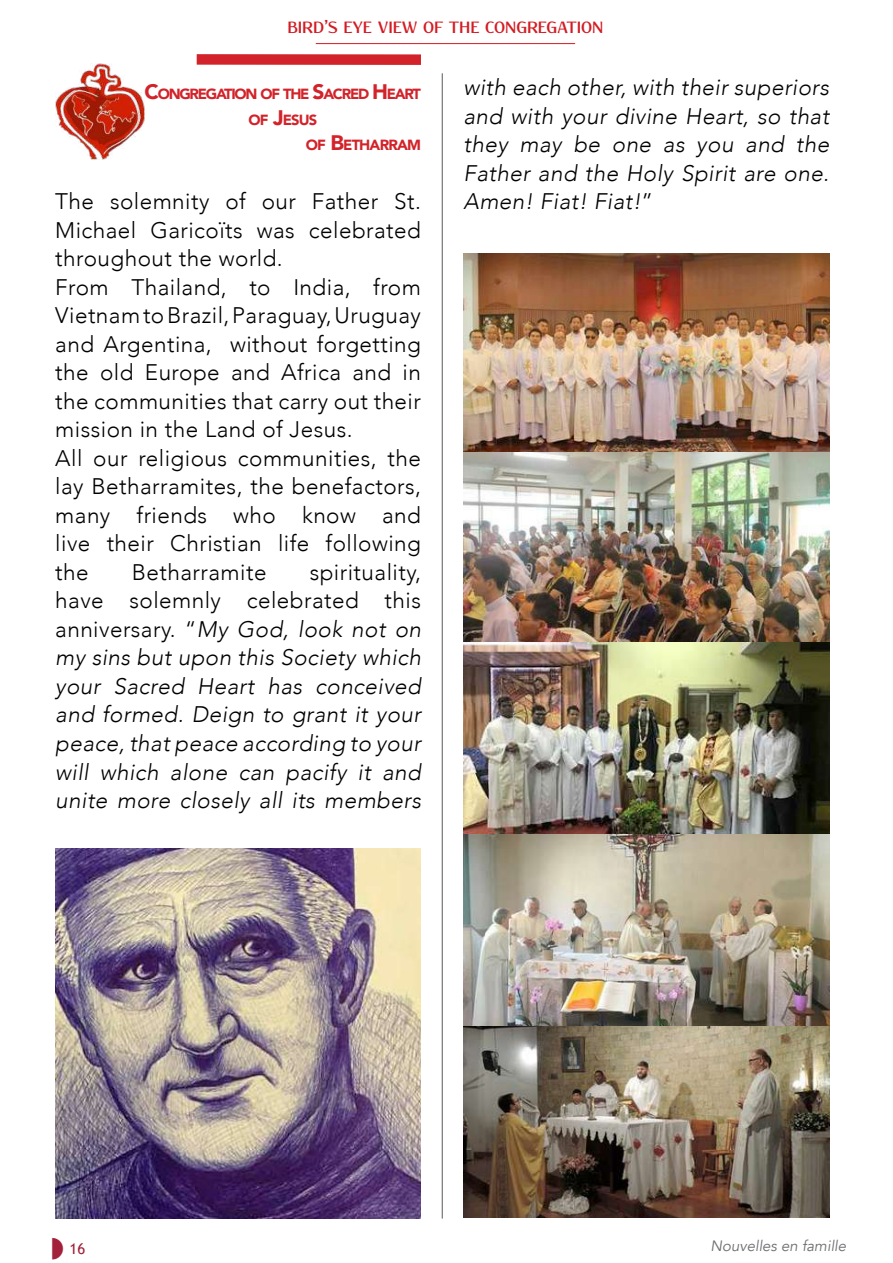
<style>
.page{position:relative;width:893px;height:1263px;background:#fff}
.page>*{position:absolute;margin:0;border:0;box-sizing:border-box;transform-origin:0 0}
.t1{font:300 22.5px/28.5px "Avenir";letter-spacing:.02em;color:#000}
.t2{font:italic 300 22.5px/28.5px "Avenir";letter-spacing:.02em;color:#000;text-align:justify}
.t3{font:700 18px "Resagokr";letter-spacing:-.005em;color:#d21c23}
.t4{font:italic 15px "Avenir";color:#6d6e71}
.t5{font:15px "Trebuchet MS";color:#a2203a}
.t6{font:900 14.7px/25.2px "Avenir";letter-spacing:-.085em;color:#d2232a;text-align:center}
.t7{font:900 14.7px "Avenir";letter-spacing:-.055em;color:#d2232a}
.s1{font-size:21px}
.s2{font-style:normal}
</style>
<div class="page">
<hr style="left:442px;top:73px;width:1px;height:1145px;background:#58595b">
<hr style="left:316px;top:43px;width:259px;height:1px;background:#d21c23">
<img style="left:463px;top:253px;width:366px;height:965px">
<div style="left:197px;top:54px;width:224px;height:11px;background:#d2232a"></div>
<img style="left:55px;top:63px;width:90px;height:96px">
<img style="left:55px;top:848px;width:366px;height:370px">
<p class="t3" style="left:287px;top:18px;width:318px">BIRD’S EYE VIEW OF THE CONGREGATION</p>
<p class="t6" style="left:145px;top:81px;width:278px"><span class="s1">C</span>ONGREGATION OF THE <span class="s1">S</span>ACRED <span class="s1">H</span> EART<br>OF <span class="s1">J</span>ESUS</p>
<p class="t7" style="left:306px;top:132px;width:117px">OF <span class="s1">B</span>ETHARRAM</p>
<p class="t1" style="left:55px;top:187px;width:367px">The solemnity of our Father St.<br>Michael Garicoïts was celebrated throughout the world.<br>From Thailand, to India, from<br>Vietnam to Brazil, Paraguay, Uruguay and Argentina, without forgetting the old Europe and Africa and in the communities that carry out their mission in the Land of Jesus.<br>All our religious communities, the lay Betharramites, the benefactors, many friends who know and live their Christian life following the</p>
<p class="t2" style="left:55px;top:558px;width:367px;text-indent:254px"><span class="s2">spirituality, have solemnly celebrated this anniversary. “</span>My God, look not on my sins but upon this Society which your Sacred Heart has conceived and formed. Deign to grant it your peace, that peace according to your will which alone can pacify it and unite more closely all its members</p>
<p class="t1" style="left:132px;top:558px;width:136px">Betharramite</p>
<p class="t2" style="left:463px;top:73px;width:367px">with each other, with their superiors and with your divine Heart, so that they may be one as you and the Father and the Holy Spirit are one.<br>Amen! Fiat! Fiat!<span class="s2">”</span></p>
<p class="t5" style="left:70px;top:1239px;width:17px">16</p>
<p class="t4" style="left:711px;top:1237px;width:137px">Nouvelles en famille</p>
</div>
